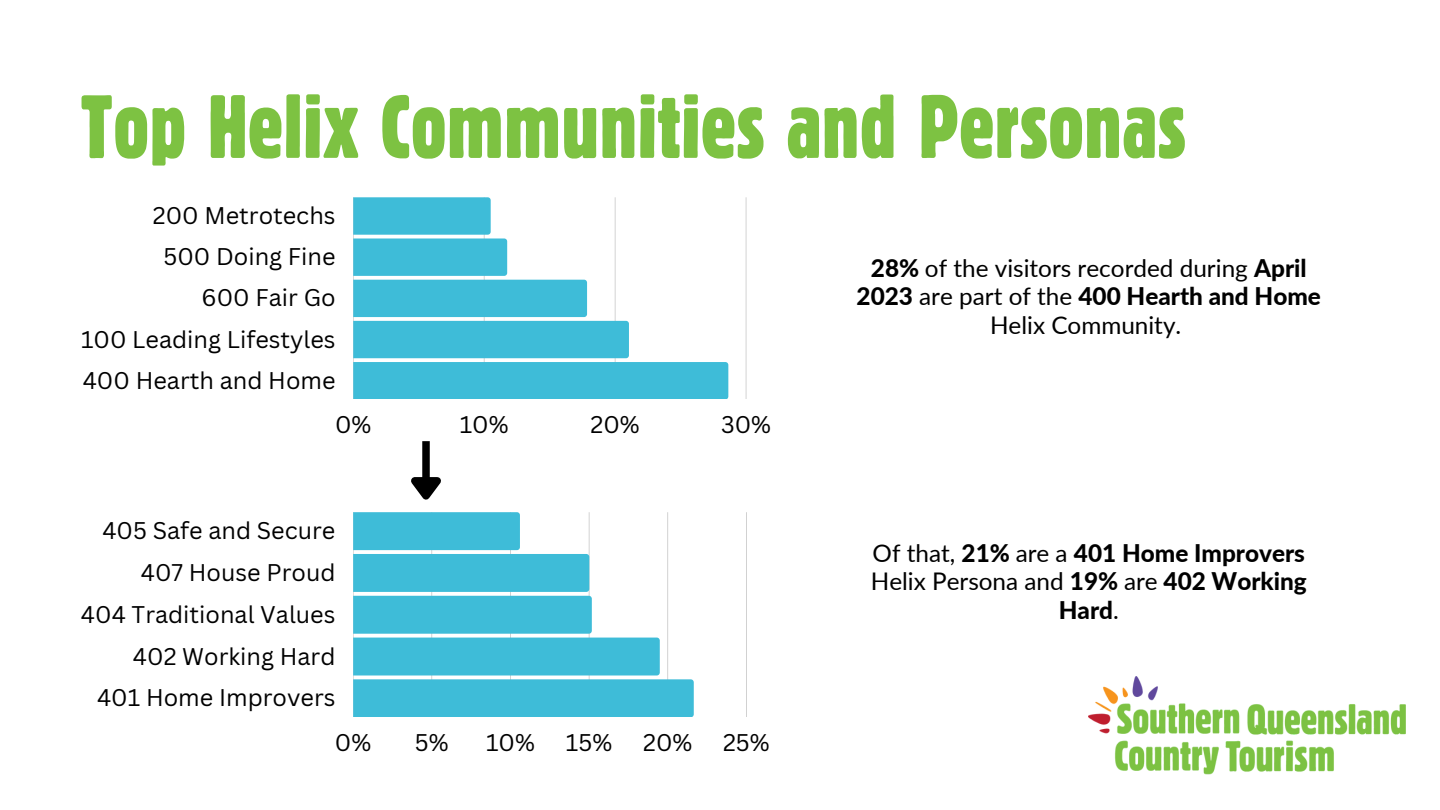
<style>
.page{position:relative;width:1440px;height:810px;background:#fff}
.page>*{position:absolute;margin:0;border:0;box-sizing:border-box;transform-origin:0 0}
.t1{font:86.4px "Alive";color:#7dc242}
.t2{font:24.3px/28.5px "Lato";color:#000;text-align:center}
.t3{font:800 24.3px/28.5px "Lato";color:#000;text-align:center}
.t4{font:23.5px "Canva Sans";color:#000}
.s1{font-weight:800}
.s2{font-weight:400}
</style>
<div class="page">
<img style="left:1089px;top:676px;width:316px;height:99px">
<svg style="left:353px;top:512px;width:338px;height:205px;fill:#3ebcd8"></svg>
<svg style="left:517px;top:512px;width:3px;height:38px"></svg>
<svg style="left:586px;top:554px;width:6px;height:80px"></svg>
<svg style="left:657px;top:638px;width:3px;height:38px"></svg>
<svg style="left:691px;top:679px;width:3px;height:38px"></svg>
<svg style="left:353px;top:197px;width:393px;height:202px;fill:#3ebcd8"></svg>
<svg style="left:488px;top:197px;width:3px;height:38px"></svg>
<svg style="left:504px;top:238px;width:3px;height:38px"></svg>
<svg style="left:584px;top:280px;width:3px;height:37px"></svg>
<svg style="left:626px;top:321px;width:3px;height:37px"></svg>
<svg style="left:725px;top:362px;width:3px;height:37px"></svg>
<div style="left:422px;top:441px;width:8px;height:38px;background:#000"></div>
<svg style="left:411px;top:470px;width:30px;height:30px"></svg>
<p class="t1" style="left:81px;top:89px;width:1107px">Top Helix Communities and Personas</p>
<p class="t4" style="left:153px;top:199px;width:184px">200 Metrotechs</p>
<p class="t4" style="left:163px;top:240px;width:174px">500 Doing Fine</p>
<p class="t4" style="left:202px;top:281px;width:136px">600 Fair Go</p>
<p class="t4" style="left:81px;top:323px;width:256px">100 Leading Lifestyles</p>
<p class="t4" style="left:83px;top:364px;width:254px">400 Hearth and Home</p>
<p class="t4" style="left:335px;top:408px;width:38px">0%</p>
<p class="t4" style="left:460px;top:408px;width:50px">10%</p>
<p class="t4" style="left:590px;top:408px;width:51px">20%</p>
<p class="t4" style="left:721px;top:408px;width:51px">30%</p>
<p class="t4" style="left:102px;top:514px;width:235px">405 Safe and Secure</p>
<p class="t4" style="left:141px;top:556px;width:196px">407 House Proud</p>
<p class="t4" style="left:81px;top:598px;width:256px">404 Traditional Values</p>
<p class="t4" style="left:133px;top:640px;width:204px">402 Working Hard</p>
<p class="t4" style="left:97px;top:681px;width:240px">401 Home Improvers</p>
<p class="t4" style="left:335px;top:726px;width:38px">0%</p>
<p class="t4" style="left:415px;top:726px;width:35px">5%</p>
<p class="t4" style="left:486px;top:726px;width:50px">10%</p>
<p class="t4" style="left:566px;top:726px;width:48px">15%</p>
<p class="t4" style="left:643px;top:726px;width:51px">20%</p>
<p class="t4" style="left:723px;top:726px;width:48px">25%</p>
<p class="t2" style="left:857px;top:253px;width:466px"><span class="s1">28%</span> of the visitors recorded during <span class="s1">April<br>2023</span> are part of the <span class="s1">400 Hearth and Home<br></span>Helix Community.</p>
<p class="t3" style="left:871px;top:538px;width:438px"><span class="s2">Of that,</span> 21% <span class="s2">are a</span> 401 Home Improvers<br><span class="s2">Helix Persona and</span> 19% <span class="s2">are</span> 402 Working<br>Hard<span class="s2">.</span></p>
</div>
